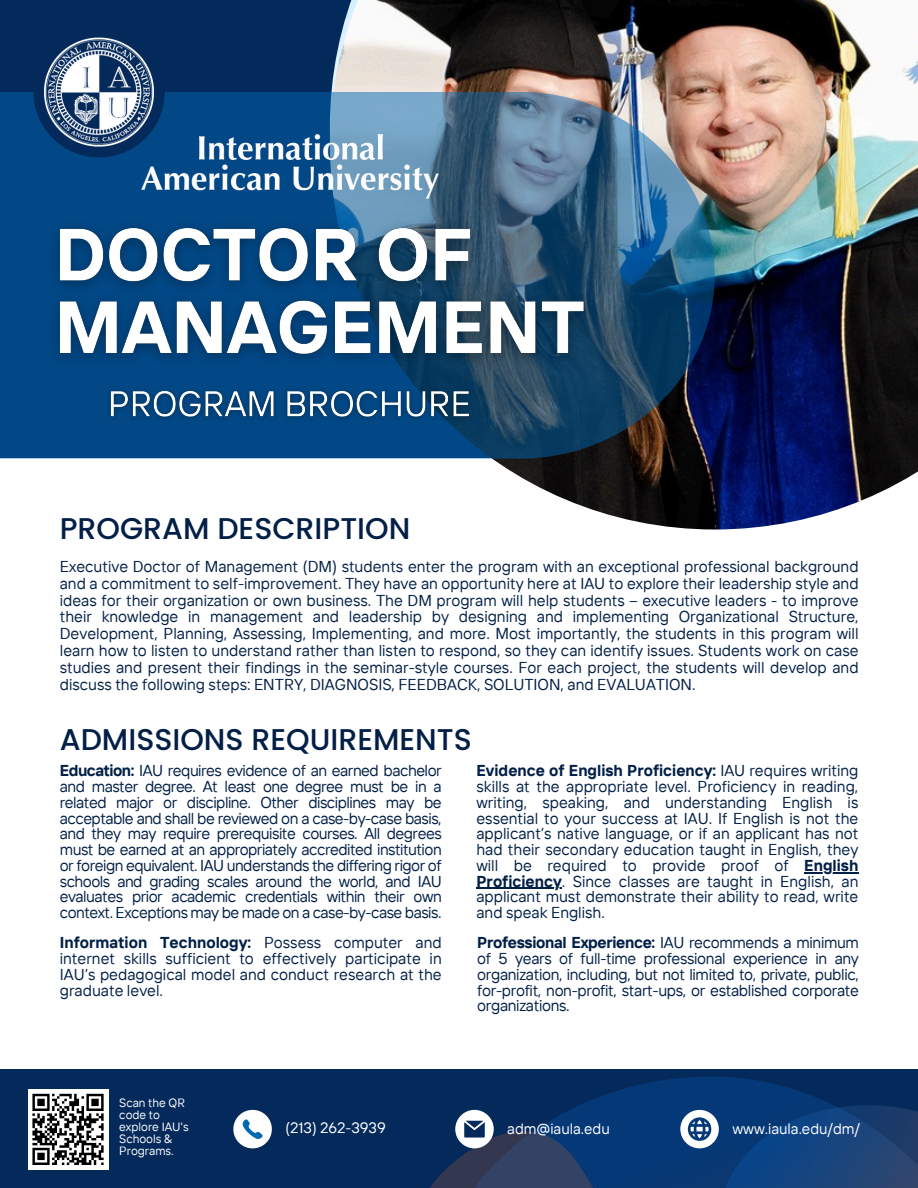
<style>
.page{position:relative;width:918px;height:1188px;background:#fff}
.page>*{position:absolute;margin:0;border:0;box-sizing:border-box;transform-origin:0 0}
.t1{font:500 30px "Poppins";color:#021f47}
.t2{font:15.75px/15.8px "TT Interphases";color:#021f47;text-align:justify}
.t3{font:700 15.75px "TT Interphases";color:#021f47}
.t4{font:15px "TT Interphases";color:#fff}
.t5{font:12px/12px "TT Interphases";color:#fff}
.s1{font-weight:700}
</style>
<div class="page">
<div style="left:0;top:0;width:918px;height:458px;background:#04295b"></div>
<div style="left:0;top:1069px;width:918px;height:119px;background:#04295b"></div>
<svg style="left:430px;top:1083px;width:218px;height:105px"></svg>
<svg style="left:233px;top:1110px;width:39px;height:38px"></svg>
<svg style="left:455px;top:1110px;width:38px;height:38px"></svg>
<svg style="left:648px;top:1076px;width:270px;height:112px;background:#134077"></svg>
<img style="left:331px;top:0;width:587px;height:529px">
<img style="left:0;top:92px;width:715px;height:367px">
<img style="left:128px;top:135px;width:323px;height:66px">
<div style="left:33px;top:26px;width:132px;height:131px;background:#04295b;border-radius:50%"></div>
<img style="left:44px;top:37px;width:110px;height:110px">
<div style="left:28px;top:1089px;width:81px;height:81px;background:#fff"></div>
<svg style="left:32px;top:1093px;width:72px;height:72px"></svg>
<hr style="left:804px;top:872px;width:54px;height:1px;background:#021f47">
<hr style="left:476px;top:888px;width:86px;height:1px;background:#021f47">
<img style="left:41px;top:209px;width:562px;height:166px">
<img style="left:102px;top:381px;width:378px;height:47px">
<h4 class="t1" style="left:60px;top:508px;width:352px">PROGRAM DESCRIPTION</h4>
<h3 class="t2" style="left:60px;top:557px;width:800px;line-height:16.8px">Executive Doctor of Management (DM) students enter the program with an exceptional professional background and a commitment to self-improvement. They have an opportunity here at IAU to explore their leadership style and ideas for their organization or own business. The DM program will help students – executive leaders - to improve their knowledge in management and leadership by designing and implementing Organizational Structure, Development, Planning, Assessing, Implementing, and more. Most importantly, the students in this program will learn how to listen to understand rather than listen to respond, so they can identify issues. Students work on case studies and present their findings in the seminar-style courses. For each project, the students will develop and discuss the following steps: ENTRY, DIAGNOSIS, FEEDBACK, SOLUTION, and EVALUATION.</h3>
<h4 class="t1" style="left:60px;top:718px;width:414px">ADMISSIONS REQUIREMENTS</h4>
<h3 class="t2" style="left:60px;top:763px;width:383px"><span class="s1">Education:</span> IAU requires evidence of an earned bachelor and master degree. At least one degree must be in a related major or discipline. Other disciplines may be acceptable and shall be reviewed on a case-by-case basis, and they may require prerequisite courses. All degrees must be earned at an appropriately accredited institution or foreign equivalent. IAU understands the differing rigor of schools and grading scales around the world, and IAU evaluates prior academic credentials within their own context. Exceptions may be made on a case-by-case basis.</h3>
<h4 class="t2" style="left:476px;top:763px;width:383px"><span class="s1">Evidence of English Proficiency:</span> IAU requires writing skills at the appropriate level. Proficiency in reading, writing, speaking, and understanding English is essential to your success at IAU. If English is not the applicant’s native language, or if an applicant has not had their secondary education taught in English, they will be required to provide proof of</h4>
<h4 class="t3" style="left:804px;top:855px;width:56px">English</h4>
<p class="t2" style="left:476px;top:873px;width:383px"><span class="s1">Proficiency</span>. Since classes are taught in English, an applicant must demonstrate their ability to read, write and speak English.</p>
<h4 class="t2" style="left:477px;top:935px;width:383px"><span class="s1">Professional Experience:</span> IAU recommends a minimum of 5 years of full-time professional experience in any organization, including, but not limited to, private, public, for-profit, non-profit, start-ups, or established corporate organizations.</h4>
<p class="t2" style="left:60px;top:935px;width:383px"><span class="s1">Information Technology:</span> Possess computer and internet skills sufficient to effectively participate in IAU’s pedagogical model and conduct research at the graduate level.</p>
<p class="t5" style="left:119px;top:1097px;width:71px">Scan the QR code to explore IAU's<br>Schools &amp;<br>Programs.</p>
<h4 class="t4" style="left:285px;top:1118px;width:102px">(213) 262-3939</h4>
<h4 class="t4" style="left:507px;top:1119px;width:104px">adm@iaula.edu</h4>
<p class="t4" style="left:732px;top:1119px;width:129px">www.iaula.edu/dm/</p>
</div>
